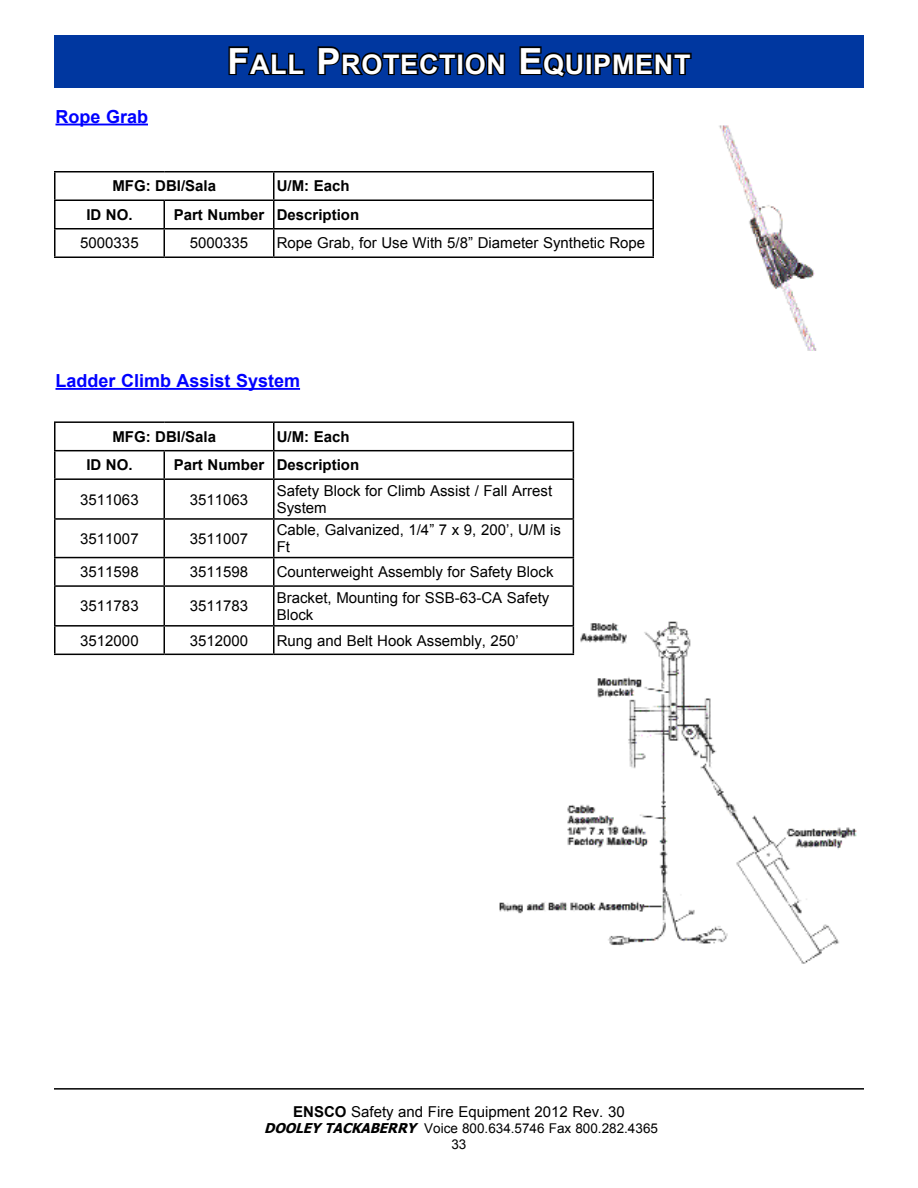
<style>
.page{position:relative;width:918px;height:1188px;background:#fff}
.page>*{position:absolute;margin:0;border:0;box-sizing:border-box;transform-origin:0 0}
.t1{font:700 27px "Arial";letter-spacing:.025em;color:#fff}
.t2{font:700 18px "Arial";color:#00f}
.t3{font:15px/16.5px "Arial";color:#000}
.t4{font:700 15px "Arial";color:#000}
.t5{font:13.5px/16.2px "Arial";color:#000;text-align:center}
.s1{font-size:36px}
.s2{font-weight:700}
.s3{font-family:"Tahoma";font-weight:700;font-style:italic}
</style>
<div class="page">
<hr style="left:54px;top:1088px;width:810px;height:2px;background:#000">
<div style="left:55px;top:35px;width:809px;height:52px;background:#0037a0"></div>
<svg style="left:228px;top:46px;width:77px;height:30px"></svg>
<svg style="left:317px;top:46px;width:189px;height:30px"></svg>
<svg style="left:519px;top:46px;width:67px;height:32px"></svg>
<div style="left:585px;top:53px;width:7px;height:22px;border:3px solid #000"></div>
<svg style="left:592px;top:52px;width:100px;height:24px"></svg>
<svg style="left:56px;top:172px;width:596px;height:84px"></svg>
<hr style="left:54px;top:171px;width:110px;height:1px;background:#000">
<hr style="left:54px;top:172px;width:2px;height:28px;background:#000">
<hr style="left:164px;top:171px;width:110px;height:1px;background:#000">
<hr style="left:274px;top:171px;width:380px;height:1px;background:#000">
<hr style="left:652px;top:172px;width:2px;height:28px;background:#000">
<hr style="left:54px;top:200px;width:110px;height:1px;background:#000">
<hr style="left:54px;top:201px;width:2px;height:27px;background:#000">
<hr style="left:164px;top:200px;width:110px;height:1px;background:#000">
<hr style="left:274px;top:200px;width:380px;height:1px;background:#000">
<hr style="left:652px;top:201px;width:2px;height:27px;background:#000">
<hr style="left:54px;top:228px;width:110px;height:2px;background:#000">
<hr style="left:54px;top:230px;width:2px;height:26px;background:#000">
<hr style="left:164px;top:228px;width:110px;height:2px;background:#000">
<svg style="left:164px;top:201px;width:1px;height:55px"></svg>
<hr style="left:274px;top:228px;width:380px;height:2px;background:#000">
<svg style="left:273px;top:172px;width:1px;height:84px"></svg>
<hr style="left:652px;top:230px;width:2px;height:26px;background:#000">
<hr style="left:54px;top:256px;width:110px;height:2px;background:#000">
<hr style="left:164px;top:256px;width:110px;height:2px;background:#000">
<hr style="left:274px;top:256px;width:380px;height:2px;background:#000">
<img style="left:719px;top:125px;width:98px;height:226px">
<img style="left:491px;top:617px;width:366px;height:347px">
<svg style="left:56px;top:423px;width:517px;height:231px"></svg>
<hr style="left:54px;top:421px;width:110px;height:2px;background:#000">
<hr style="left:54px;top:423px;width:2px;height:27px;background:#000">
<hr style="left:164px;top:421px;width:110px;height:2px;background:#000">
<hr style="left:274px;top:421px;width:300px;height:2px;background:#000">
<hr style="left:54px;top:450px;width:110px;height:1px;background:#000">
<hr style="left:54px;top:451px;width:2px;height:27px;background:#000">
<hr style="left:164px;top:450px;width:110px;height:1px;background:#000">
<svg style="left:164px;top:451px;width:1px;height:27px"></svg>
<hr style="left:274px;top:450px;width:300px;height:1px;background:#000">
<svg style="left:273px;top:423px;width:1px;height:55px"></svg>
<svg style="left:573px;top:423px;width:1px;height:55px"></svg>
<hr style="left:54px;top:478px;width:110px;height:2px;background:#000">
<hr style="left:54px;top:480px;width:2px;height:38px;background:#000">
<hr style="left:164px;top:478px;width:110px;height:2px;background:#000">
<hr style="left:164px;top:480px;width:1px;height:38px;background:#000">
<hr style="left:274px;top:478px;width:300px;height:2px;background:#000">
<hr style="left:273px;top:480px;width:1px;height:38px;background:#000">
<hr style="left:573px;top:480px;width:1px;height:38px;background:#000">
<hr style="left:54px;top:518px;width:110px;height:2px;background:#000">
<hr style="left:54px;top:520px;width:2px;height:37px;background:#000">
<hr style="left:164px;top:518px;width:110px;height:2px;background:#000">
<hr style="left:164px;top:520px;width:1px;height:37px;background:#000">
<hr style="left:274px;top:518px;width:300px;height:2px;background:#000">
<hr style="left:273px;top:520px;width:1px;height:37px;background:#000">
<hr style="left:573px;top:520px;width:1px;height:37px;background:#000">
<hr style="left:54px;top:557px;width:110px;height:1px;background:#000">
<hr style="left:54px;top:558px;width:2px;height:27px;background:#000">
<hr style="left:164px;top:557px;width:110px;height:1px;background:#000">
<svg style="left:164px;top:558px;width:1px;height:27px"></svg>
<hr style="left:274px;top:557px;width:300px;height:1px;background:#000">
<svg style="left:273px;top:558px;width:1px;height:27px"></svg>
<svg style="left:573px;top:558px;width:1px;height:27px"></svg>
<hr style="left:54px;top:585px;width:110px;height:2px;background:#000">
<hr style="left:54px;top:587px;width:2px;height:38px;background:#000">
<hr style="left:164px;top:585px;width:110px;height:2px;background:#000">
<hr style="left:164px;top:587px;width:1px;height:38px;background:#000">
<hr style="left:274px;top:585px;width:300px;height:2px;background:#000">
<hr style="left:273px;top:587px;width:1px;height:38px;background:#000">
<hr style="left:573px;top:587px;width:1px;height:38px;background:#000">
<hr style="left:54px;top:625px;width:110px;height:2px;background:#000">
<hr style="left:54px;top:627px;width:2px;height:27px;background:#000">
<hr style="left:164px;top:625px;width:110px;height:2px;background:#000">
<svg style="left:164px;top:627px;width:1px;height:27px"></svg>
<hr style="left:274px;top:625px;width:300px;height:2px;background:#000">
<svg style="left:273px;top:627px;width:1px;height:27px"></svg>
<svg style="left:573px;top:627px;width:1px;height:27px"></svg>
<hr style="left:54px;top:654px;width:110px;height:1px;background:#000">
<hr style="left:164px;top:654px;width:110px;height:1px;background:#000">
<hr style="left:274px;top:654px;width:300px;height:1px;background:#000">
<hr style="left:56px;top:388px;width:244px;height:2px;background:#00f">
<hr style="left:56px;top:124px;width:92px;height:1px;background:#00f">
<p class="t2" style="left:56px;top:104px;width:94px">Rope Grab</p>
<h1 class="t1" style="left:227px;top:46px;width:465px"><span class="s1">F</span>ALL <span class="s1">P</span>ROTECTION <span class="s1">E</span>QUIPMENT</h1>
<p class="t4" style="left:112px;top:176px;width:105px">MFG: DBI/Sala</p>
<p class="t4" style="left:277px;top:176px;width:74px">U/M: Each</p>
<p class="t4" style="left:86px;top:205px;width:48px">ID NO.</p>
<p class="t4" style="left:174px;top:205px;width:187px">Part Number Description</p>
<p class="t3" style="left:80px;top:235px;width:60px">5000335</p>
<p class="t3" style="left:190px;top:235px;width:60px">5000335</p>
<p class="t3" style="left:277px;top:235px;width:370px">Rope Grab, for Use With 5/8” Diameter Synthetic Rope</p>
<p class="t2" style="left:56px;top:369px;width:246px">Ladder Climb Assist System</p>
<p class="t4" style="left:112px;top:427px;width:105px">MFG: DBI/Sala</p>
<p class="t4" style="left:277px;top:427px;width:74px">U/M: Each</p>
<p class="t4" style="left:86px;top:455px;width:48px">ID NO.</p>
<p class="t4" style="left:174px;top:455px;width:187px">Part Number Description</p>
<p class="t3" style="left:80px;top:491px;width:60px">3511063</p>
<p class="t3" style="left:190px;top:491px;width:60px">3511063</p>
<p class="t3" style="left:277px;top:483px;width:277px">Safety Block for Climb Assist / Fall Arrest<br>System</p>
<p class="t3" style="left:80px;top:530px;width:60px">3511007</p>
<p class="t3" style="left:190px;top:530px;width:60px">3511007</p>
<p class="t3" style="left:277px;top:522px;width:286px">Cable, Galvanized, 1/4” 7 x 9, 200’, U/M is<br>Ft</p>
<p class="t3" style="left:80px;top:564px;width:60px">3511598</p>
<p class="t3" style="left:190px;top:564px;width:60px">3511598</p>
<p class="t3" style="left:277px;top:564px;width:278px">Counterweight Assembly for Safety Block</p>
<p class="t3" style="left:80px;top:598px;width:60px">3511783</p>
<p class="t3" style="left:190px;top:598px;width:60px">3511783</p>
<p class="t3" style="left:277px;top:590px;width:274px">Bracket, Mounting for SSB-63-CA Safety<br>Block</p>
<p class="t3" style="left:80px;top:632px;width:60px">3512000</p>
<p class="t3" style="left:190px;top:632px;width:60px">3512000</p>
<p class="t3" style="left:277px;top:632px;width:244px">Rung and Belt Hook Assembly, 250’</p>
<p class="t3" style="left:293px;top:1103px;width:333px"><span class="s2">ENSCO</span> Safety and Fire Equipment 2012 Rev. 30</p>
<p class="t5" style="left:264px;top:1120px;width:395px"><span class="s3">DOOLEY TACKABERRY</span> Voice 800.634.5746 Fax 800.282.4365<br>33</p>
</div>
